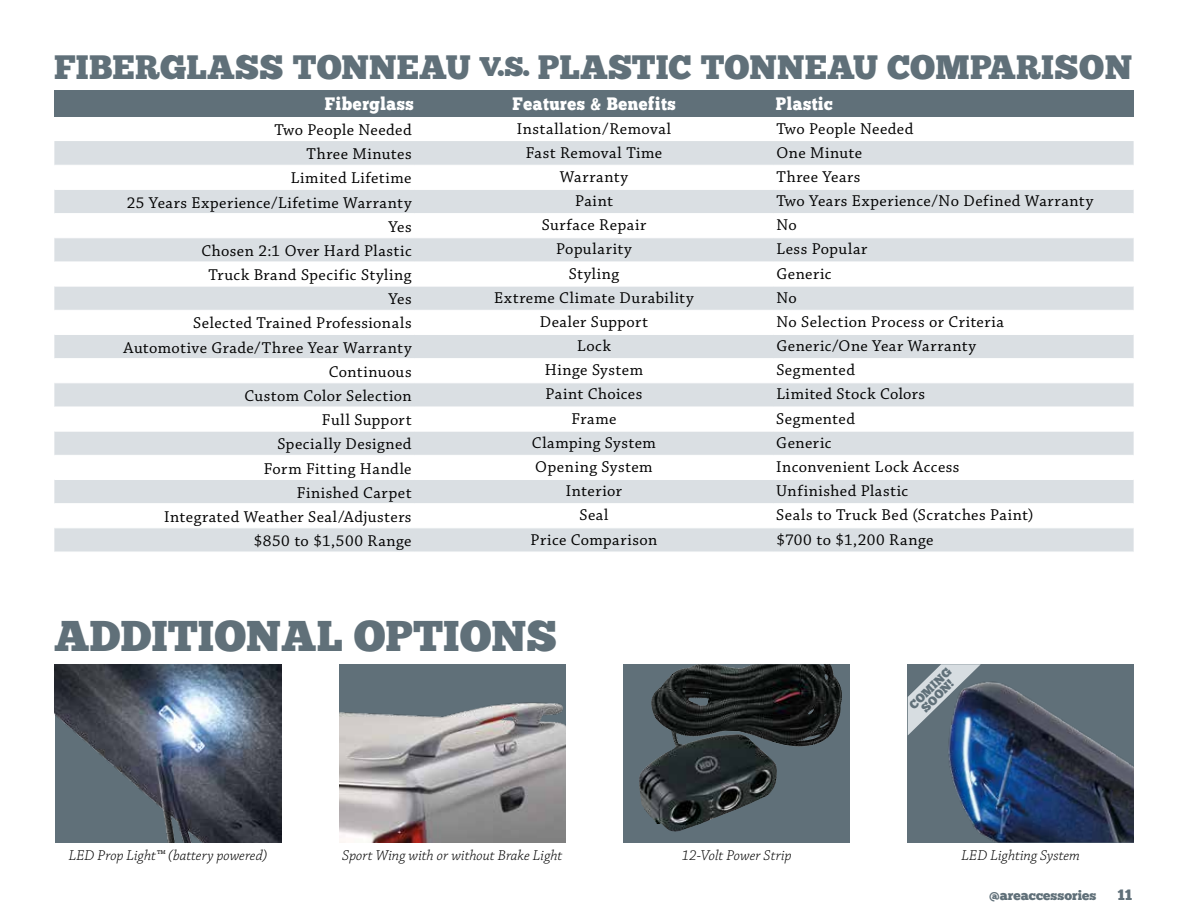
<style>
.page{position:relative;width:1188px;height:918px;background:#fff}
.page>*{position:absolute;margin:0;border:0;box-sizing:border-box;transform-origin:0 0}
.t1{font:43.05px "Chunk Five";color:#607079}
.t2{font:33.9px "Chunk Five";color:#607079}
.t3{font:18px "Chunk Five";letter-spacing:.035em;color:#fff;scale:.9 1}
.t4{font:16.5px "Chaparral Pro";letter-spacing:.03em;color:#000}
.t5{font:italic 300 15px "Chaparral Pro";color:#000}
.t6{font:15px "Chunk Five";color:#607079}
.t7{font:13.5px "Chunk Five";color:#607079}
.t8{font:12px/10.5px "Chunk Five";color:#607079;text-align:center}
.s1{font-size:27px}
</style>
<div class="page">
<img style="left:55px;top:664px;width:226px;height:179px">
<div style="left:339px;top:664px;width:226px;height:179px;background:#607079"></div>
<img style="left:339px;top:702px;width:226px;height:141px">
<svg style="left:624px;top:664px;width:226px;height:179px;background:#40494e"></svg>
<img style="left:668px;top:664px;width:157px;height:14px">
<div style="left:54px;top:90px;width:1080px;height:27px;background:#607079"></div>
<svg style="left:54px;top:141px;width:1080px;height:411px;fill:#dadfe3"></svg>
<hr style="left:54px;top:165px;width:360px;height:1px;background:#fff">
<hr style="left:414px;top:165px;width:360px;height:1px;background:#fff">
<hr style="left:774px;top:165px;width:360px;height:1px;background:#fff">
<hr style="left:54px;top:189px;width:360px;height:1px;background:#fff">
<hr style="left:414px;top:189px;width:360px;height:1px;background:#fff">
<hr style="left:774px;top:189px;width:360px;height:1px;background:#fff">
<hr style="left:54px;top:213px;width:360px;height:1px;background:#fff">
<hr style="left:414px;top:213px;width:360px;height:1px;background:#fff">
<hr style="left:774px;top:213px;width:360px;height:1px;background:#fff">
<hr style="left:54px;top:237px;width:360px;height:1px;background:#fff">
<hr style="left:414px;top:237px;width:360px;height:1px;background:#fff">
<hr style="left:774px;top:237px;width:360px;height:1px;background:#fff">
<hr style="left:54px;top:262px;width:360px;height:1px;background:#fff">
<hr style="left:414px;top:262px;width:360px;height:1px;background:#fff">
<hr style="left:774px;top:262px;width:360px;height:1px;background:#fff">
<hr style="left:54px;top:286px;width:360px;height:1px;background:#fff">
<hr style="left:414px;top:286px;width:360px;height:1px;background:#fff">
<hr style="left:774px;top:286px;width:360px;height:1px;background:#fff">
<hr style="left:54px;top:310px;width:360px;height:1px;background:#fff">
<hr style="left:414px;top:310px;width:360px;height:1px;background:#fff">
<hr style="left:774px;top:310px;width:360px;height:1px;background:#fff">
<hr style="left:54px;top:334px;width:360px;height:1px;background:#fff">
<hr style="left:414px;top:334px;width:360px;height:1px;background:#fff">
<hr style="left:774px;top:334px;width:360px;height:1px;background:#fff">
<hr style="left:54px;top:358px;width:360px;height:1px;background:#fff">
<hr style="left:414px;top:358px;width:360px;height:1px;background:#fff">
<hr style="left:774px;top:358px;width:360px;height:1px;background:#fff">
<hr style="left:54px;top:382px;width:360px;height:1px;background:#fff">
<hr style="left:414px;top:382px;width:360px;height:1px;background:#fff">
<hr style="left:774px;top:382px;width:360px;height:1px;background:#fff">
<hr style="left:54px;top:407px;width:360px;height:1px;background:#fff">
<hr style="left:414px;top:407px;width:360px;height:1px;background:#fff">
<hr style="left:774px;top:407px;width:360px;height:1px;background:#fff">
<hr style="left:54px;top:431px;width:360px;height:1px;background:#fff">
<hr style="left:414px;top:431px;width:360px;height:1px;background:#fff">
<hr style="left:774px;top:431px;width:360px;height:1px;background:#fff">
<hr style="left:54px;top:455px;width:360px;height:1px;background:#fff">
<hr style="left:414px;top:455px;width:360px;height:1px;background:#fff">
<hr style="left:774px;top:455px;width:360px;height:1px;background:#fff">
<hr style="left:54px;top:479px;width:360px;height:1px;background:#fff">
<hr style="left:414px;top:479px;width:360px;height:1px;background:#fff">
<hr style="left:774px;top:479px;width:360px;height:1px;background:#fff">
<hr style="left:54px;top:503px;width:360px;height:1px;background:#fff">
<hr style="left:414px;top:503px;width:360px;height:1px;background:#fff">
<hr style="left:774px;top:503px;width:360px;height:1px;background:#fff">
<hr style="left:54px;top:527px;width:360px;height:1px;background:#fff">
<hr style="left:414px;top:527px;width:360px;height:1px;background:#fff">
<hr style="left:774px;top:527px;width:360px;height:1px;background:#fff">
<div style="left:908px;top:664px;width:226px;height:179px;background:#607079"></div>
<img style="left:948px;top:681px;width:186px;height:162px">
<svg style="left:908px;top:664px;width:73px;height:71px"></svg>
<h2 class="t2" style="left:54px;top:47px;width:1080px">FIBERGLASS TONNEAU <span class="s1">V.S.</span> PLASTIC TONNEAU COMPARISON</h2>
<p class="t3" style="left:325px;top:93px;width:100px">Fiberglass</p>
<p class="t3" style="left:513px;top:93px;width:183px">Features &amp; Benefits</p>
<p class="t3" style="left:776px;top:93px;width:65px">Plastic</p>
<p class="t4" style="left:275px;top:121px;width:139px">Two People Needed</p>
<p class="t4" style="left:517px;top:119px;width:156px">Installation/Removal</p>
<p class="t4" style="left:776px;top:119px;width:139px">Two People Needed</p>
<p class="t4" style="left:306px;top:145px;width:107px">Three Minutes</p>
<p class="t4" style="left:526px;top:143px;width:138px">Fast Removal Time</p>
<p class="t4" style="left:776px;top:143px;width:87px">One Minute</p>
<p class="t4" style="left:291px;top:169px;width:122px">Limited Lifetime</p>
<p class="t4" style="left:560px;top:168px;width:70px">Warranty</p>
<p class="t4" style="left:776px;top:168px;width:86px">Three Years</p>
<p class="t4" style="left:127px;top:193px;width:286px">25 Years Experience/Lifetime Warranty</p>
<p class="t4" style="left:575px;top:192px;width:39px">Paint</p>
<p class="t4" style="left:776px;top:192px;width:318px">Two Years Experience/No Defined Warranty</p>
<p class="t4" style="left:388px;top:217px;width:25px">Yes</p>
<p class="t4" style="left:542px;top:216px;width:106px">Surface Repair</p>
<p class="t4" style="left:776px;top:216px;width:22px">No</p>
<p class="t4" style="left:201px;top:242px;width:212px">Chosen 2:1 Over Hard Plastic</p>
<p class="t4" style="left:556px;top:240px;width:77px">Popularity</p>
<p class="t4" style="left:776px;top:240px;width:93px">Less Popular</p>
<p class="t4" style="left:208px;top:266px;width:205px">Truck Brand Specific Styling</p>
<p class="t4" style="left:569px;top:264px;width:52px">Styling</p>
<p class="t4" style="left:776px;top:264px;width:57px">Generic</p>
<p class="t4" style="left:388px;top:290px;width:25px">Yes</p>
<p class="t4" style="left:494px;top:288px;width:201px">Extreme Climate Durability</p>
<p class="t4" style="left:776px;top:288px;width:22px">No</p>
<p class="t4" style="left:193px;top:314px;width:220px">Selected Trained Professionals</p>
<p class="t4" style="left:540px;top:313px;width:110px">Dealer Support</p>
<p class="t4" style="left:776px;top:313px;width:229px">No Selection Process or Criteria</p>
<p class="t4" style="left:124px;top:338px;width:290px">Automotive Grade/Three Year Warranty</p>
<p class="t4" style="left:577px;top:337px;width:35px">Lock</p>
<p class="t4" style="left:776px;top:337px;width:201px">Generic/One Year Warranty</p>
<p class="t4" style="left:329px;top:362px;width:84px">Continuous</p>
<p class="t4" style="left:545px;top:361px;width:100px">Hinge System</p>
<p class="t4" style="left:776px;top:361px;width:80px">Segmented</p>
<p class="t4" style="left:244px;top:387px;width:169px">Custom Color Selection</p>
<p class="t4" style="left:546px;top:385px;width:98px">Paint Choices</p>
<p class="t4" style="left:776px;top:385px;width:150px">Limited Stock Colors</p>
<p class="t4" style="left:322px;top:411px;width:91px">Full Support</p>
<p class="t4" style="left:571px;top:409px;width:46px">Frame</p>
<p class="t4" style="left:776px;top:409px;width:80px">Segmented</p>
<p class="t4" style="left:277px;top:435px;width:136px">Specially Designed</p>
<p class="t4" style="left:532px;top:433px;width:126px">Clamping System</p>
<p class="t4" style="left:776px;top:433px;width:57px">Generic</p>
<p class="t4" style="left:264px;top:459px;width:149px">Form Fitting Handle</p>
<p class="t4" style="left:535px;top:458px;width:119px">Opening System</p>
<p class="t4" style="left:776px;top:458px;width:185px">Inconvenient Lock Access</p>
<p class="t4" style="left:297px;top:483px;width:116px">Finished Carpet</p>
<p class="t4" style="left:566px;top:482px;width:57px">Interior</p>
<p class="t4" style="left:776px;top:482px;width:133px">Unfinished Plastic</p>
<p class="t4" style="left:164px;top:507px;width:249px">Integrated Weather Seal/Adjusters</p>
<p class="t4" style="left:579px;top:506px;width:31px">Seal</p>
<p class="t4" style="left:776px;top:506px;width:259px">Seals to Truck Bed (Scratches Paint)</p>
<p class="t4" style="left:254px;top:532px;width:159px">$850 to $1,500 Range</p>
<p class="t4" style="left:531px;top:530px;width:128px">Price Comparison</p>
<p class="t4" style="left:776px;top:530px;width:159px">$700 to $1,200 Range</p>
<h1 class="t1" style="left:54px;top:610px;width:505px">ADDITIONAL OPTIONS</h1>
<p class="t8" style="left:907px;top:703px;width:55px;rotate:-44deg">COMING<br>SOON!</p>
<p class="t5" style="left:69px;top:848px;width:200px">LED Prop Light™ (battery powered)</p>
<p class="t5" style="left:342px;top:848px;width:222px">Sport Wing with or without Brake Light</p>
<p class="t5" style="left:682px;top:848px;width:111px">12-Volt Power Strip</p>
<p class="t5" style="left:962px;top:848px;width:120px">LED Lighting System</p>
<p class="t7" style="left:989px;top:888px;width:109px">@areaccessories</p>
<p class="t6" style="left:1118px;top:886px;width:16px">11</p>
</div>
